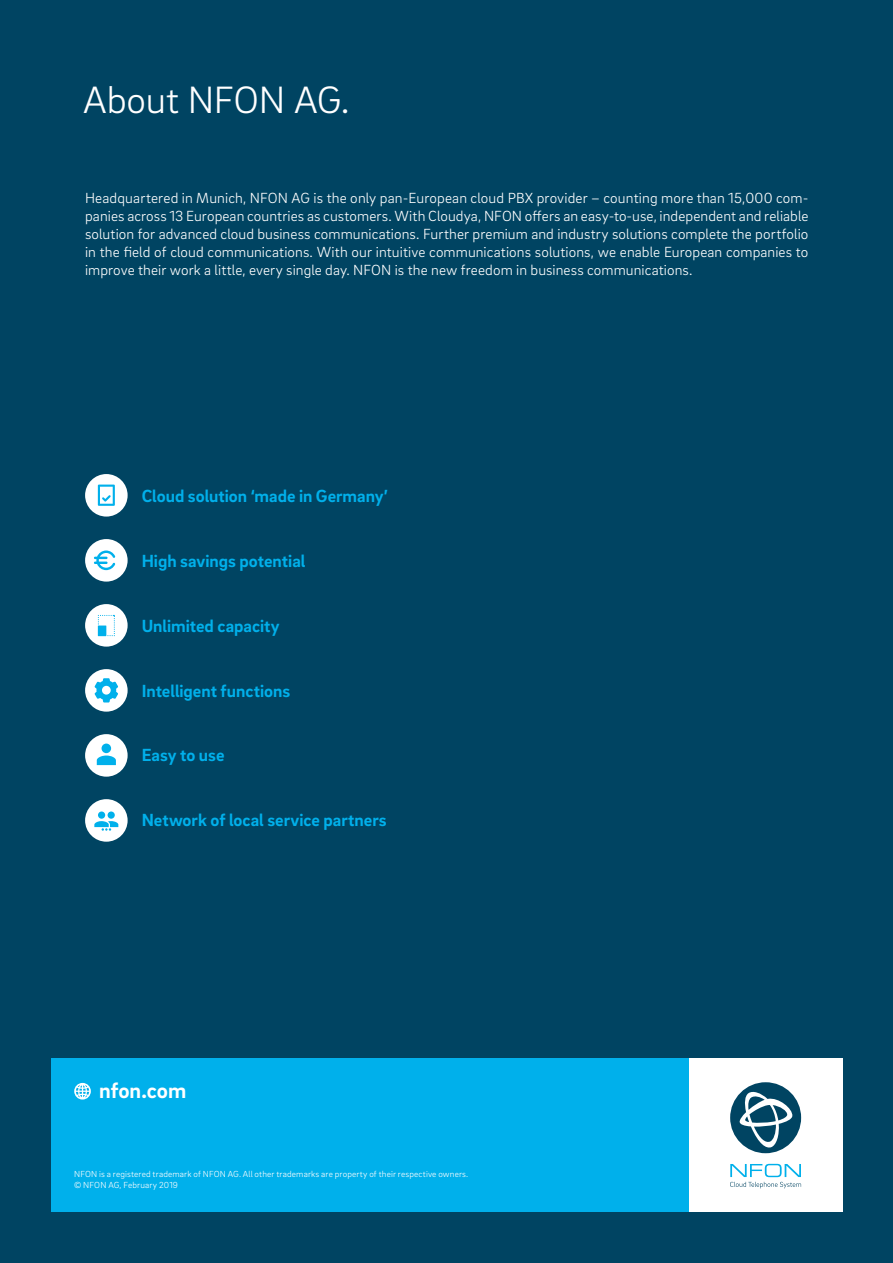
<style>
.page{position:relative;width:893px;height:1263px;background:#004462}
.page>*{position:absolute;margin:0;border:0;box-sizing:border-box;transform-origin:0 0}
.t1{font:300 39px "Brix Sans";letter-spacing:-.005em;color:#fff}
.t2{font:700 22.5px "Brix Sans";color:#fff}
.t3{font:700 18px "Brix Sans";color:#00b0eb}
.t4{font:300 15px/18px "Brix Sans";letter-spacing:.005em;color:#fff;text-align:justify}
.t5{font:300 9px/10.8px "Brix Sans";letter-spacing:.015em;color:#fff}
</style>
<div class="page">
<div style="left:51px;top:1059px;width:638px;height:153px;background:#00b0eb"></div>
<div style="left:689px;top:1059px;width:153px;height:153px;background:#fff"></div>
<div style="left:730px;top:1082px;width:71px;height:71px;background:#004462;border-radius:50%"></div>
<svg style="left:739px;top:1090px;width:54px;height:59px"></svg>
<svg style="left:730px;top:1164px;width:71px;height:24px"></svg>
<svg style="left:74px;top:1083px;width:17px;height:16px"></svg>
<div style="left:85px;top:799px;width:43px;height:43px;background:#fff;border-radius:50%"></div>
<div style="left:98px;top:811px;width:7px;height:8px;background:#00b0eb;border-radius:50%"></div>
<div style="left:108px;top:811px;width:7px;height:8px;background:#00b0eb;border-radius:50%"></div>
<svg style="left:94px;top:821px;width:24px;height:10px"></svg>
<div style="left:85px;top:474px;width:43px;height:43px;background:#fff;border-radius:50%"></div>
<svg style="left:98px;top:485px;width:17px;height:21px"></svg>
<div style="left:85px;top:604px;width:43px;height:43px;background:#fff;border-radius:50%"></div>
<svg style="left:98px;top:615px;width:17px;height:21px"></svg>
<div style="left:85px;top:734px;width:43px;height:43px;background:#fff;border-radius:50%"></div>
<div style="left:102px;top:743px;width:9px;height:10px;background:#00b0eb;border-radius:50%"></div>
<svg style="left:97px;top:755px;width:19px;height:10px"></svg>
<div style="left:85px;top:539px;width:43px;height:43px;background:#fff;border-radius:50%"></div>
<svg style="left:94px;top:550px;width:21px;height:20px"></svg>
<div style="left:85px;top:669px;width:43px;height:43px;background:#fff;border-radius:50%"></div>
<svg style="left:94px;top:678px;width:24px;height:24px"></svg>
<h1 class="t1" style="left:83px;top:75px;width:268px">About NFON AG.</h1>
<p class="t4" style="left:85px;top:188px;width:725px">Headquartered in Munich, NFON AG is the only pan-European cloud PBX provider – counting more than 15,000 com&shy;panies across 13 European countries as customers. With Cloudya, NFON offers an easy-to-use, independent and reliable solution for advanced cloud business communications. Further premium and industry solutions complete the portfolio in the field of cloud communications. With our intuitive communications solutions, we enable European companies to improve their work a little, every single day. NFON is the new freedom in business communications.</p>
<p class="t3" style="left:142px;top:484px;width:248px">Cloud solution ‘made in Germany’</p>
<p class="t3" style="left:142px;top:549px;width:165px">High savings potential</p>
<p class="t3" style="left:142px;top:614px;width:139px">Unlimited capacity</p>
<p class="t3" style="left:142px;top:679px;width:150px">Intelligent functions</p>
<p class="t3" style="left:142px;top:744px;width:84px">Easy to use</p>
<p class="t3" style="left:142px;top:808px;width:247px">Network of local service partners</p>
<h2 class="t2" style="left:99px;top:1076px;width:89px">nfon.com</h2>
<p class="t5" style="left:74px;top:1169px;width:396px">NFON is a registered trademark of NFON AG. All other trademarks are property of their respective owners. © NFON AG, February 2019</p>
</div>
